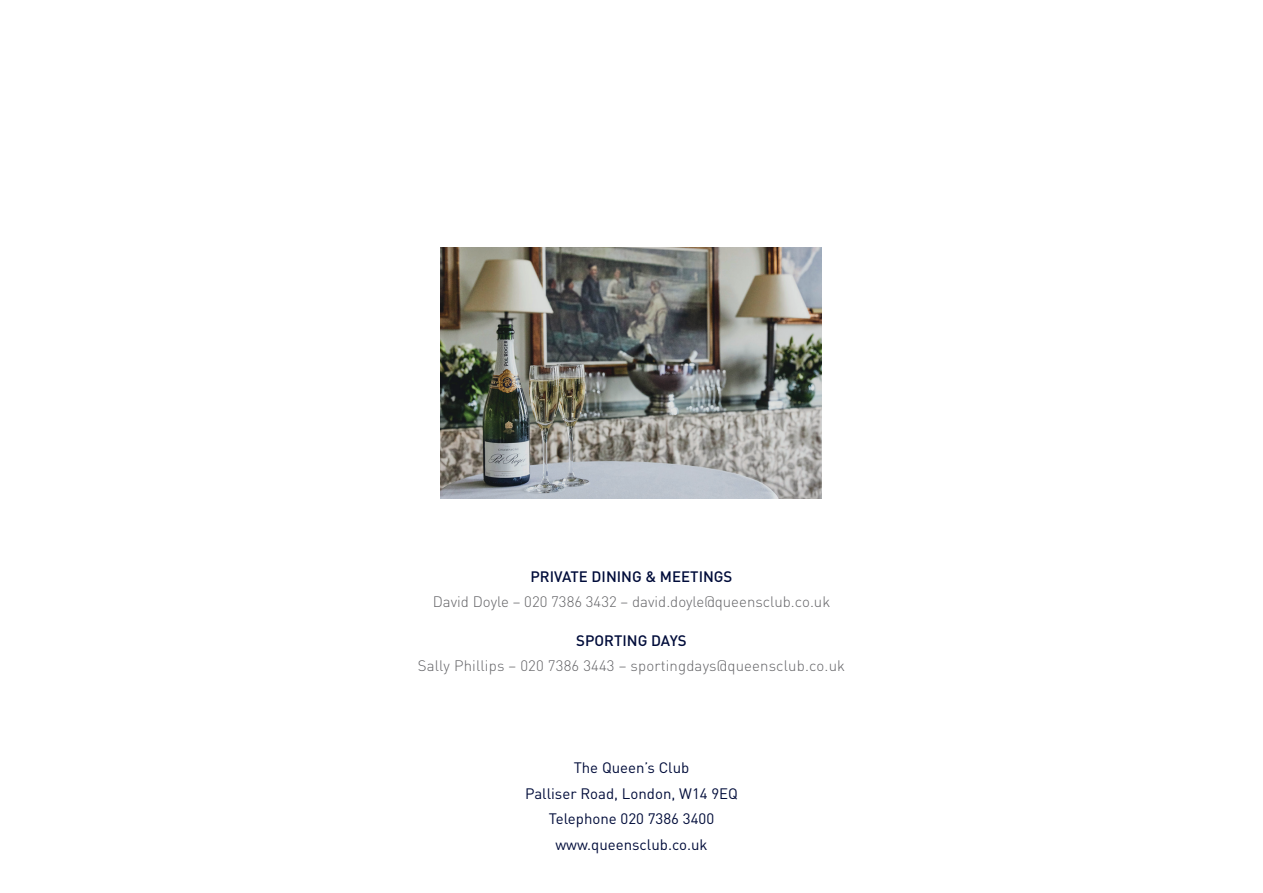
<style>
.page{position:relative;width:1263px;height:893px;background:#fff}
.page>*{position:absolute;margin:0;border:0;box-sizing:border-box;transform-origin:0 0}
.t1{font:300 15px "DIN";letter-spacing:.01em;color:#636366}
.t2{font:15px/25.5px "DIN";color:#000c3a;text-align:center}
.t3{font:500 15px "DIN";color:#000c3a}
</style>
<div class="page">
<img style="left:441px;top:247px;width:380px;height:251px">
<p class="t3" style="left:530px;top:567px;width:203px">PRIVATE DINING &amp; MEETINGS</p>
<p class="t1" style="left:433px;top:593px;width:399px">David Doyle – 020 7386 3432 – david.doyle@queensclub.co.uk</p>
<p class="t3" style="left:576px;top:631px;width:112px">SPORTING DAYS</p>
<p class="t1" style="left:418px;top:657px;width:429px">Sally Phillips – 020 7386 3443 – sportingdays@queensclub.co.uk</p>
<p class="t2" style="left:525px;top:755px;width:214px">The Queen’s Club<br>Palliser Road, London, W14 9EQ<br>Telephone 020 7386 3400 www.queensclub.co.uk</p>
</div>
